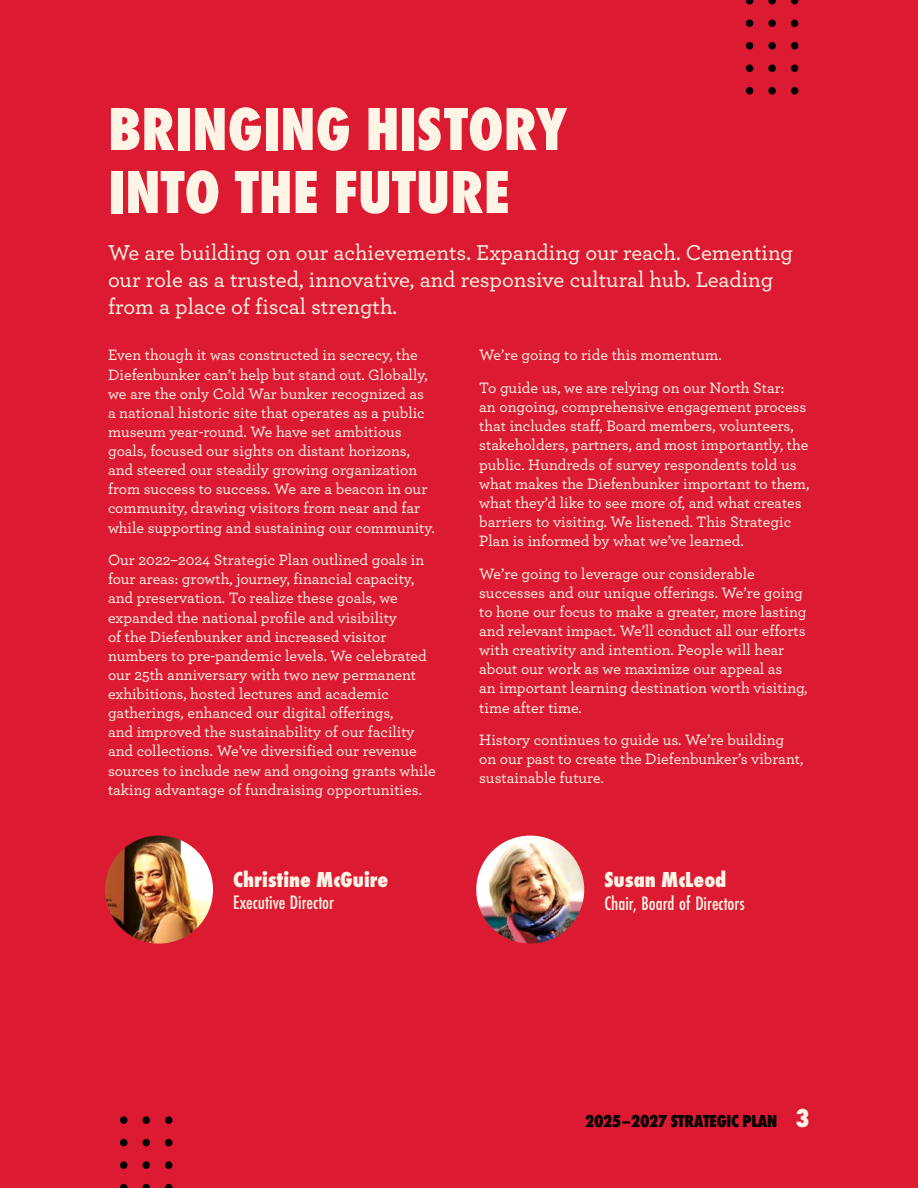
<style>
.page{position:relative;width:918px;height:1188px;background:#fff}
.page>*{position:absolute;margin:0;border:0;box-sizing:border-box;transform-origin:0 0}
.H2_-_Red{font:800 63px/63px "Futura PT Cond";color:#fff5e6}
.P_-_Body_-_Intro_Paragraph{font:500 22.5px/27px "Archer Pro";color:#fff5e6}
.t1{font:800 22.5px "Futura PT Cond";color:#fff5e6}
.t2{font:500 20.25px "Futura PT Cond";color:#fff5e6}
.t3{font:800 18px "Futura PT Cond";letter-spacing:-.015em;color:#000}
.P_-_Body_Text{font:500 15.75px/19.2px "Archer Pro";color:#fff5e6}
.s1{font-size:27px;color:#fff5e6}
</style>
<div class="page">
<div style="left:0;top:0;width:574px;height:1188px;background:#dc1a32"></div>
<div style="left:439px;top:0;width:479px;height:1188px;background:#dc1a32"></div>
<svg style="left:746px;top:0;width:7px;height:4px"></svg>
<svg style="left:768px;top:0;width:8px;height:4px"></svg>
<svg style="left:791px;top:0;width:7px;height:4px"></svg>
<div style="left:746px;top:20px;width:7px;height:7px;background:#000;border-radius:50%"></div>
<div style="left:768px;top:20px;width:8px;height:7px;background:#000;border-radius:50%"></div>
<div style="left:791px;top:20px;width:7px;height:7px;background:#000;border-radius:50%"></div>
<div style="left:746px;top:42px;width:7px;height:8px;background:#000;border-radius:50%"></div>
<div style="left:768px;top:42px;width:8px;height:8px;background:#000;border-radius:50%"></div>
<div style="left:791px;top:42px;width:7px;height:8px;background:#000;border-radius:50%"></div>
<div style="left:746px;top:64px;width:7px;height:8px;background:#000;border-radius:50%"></div>
<div style="left:768px;top:64px;width:8px;height:8px;background:#000;border-radius:50%"></div>
<div style="left:791px;top:64px;width:7px;height:8px;background:#000;border-radius:50%"></div>
<div style="left:746px;top:87px;width:7px;height:7px;background:#000;border-radius:50%"></div>
<div style="left:768px;top:87px;width:8px;height:7px;background:#000;border-radius:50%"></div>
<div style="left:791px;top:87px;width:7px;height:7px;background:#000;border-radius:50%"></div>
<img style="left:105px;top:836px;width:108px;height:108px;border-radius:54px">
<img style="left:476px;top:836px;width:108px;height:108px;border-radius:54px">
<div style="left:120px;top:1116px;width:8px;height:8px;background:#000;border-radius:50%"></div>
<div style="left:142px;top:1116px;width:8px;height:8px;background:#000;border-radius:50%"></div>
<div style="left:165px;top:1116px;width:7px;height:8px;background:#000;border-radius:50%"></div>
<div style="left:120px;top:1139px;width:8px;height:7px;background:#000;border-radius:50%"></div>
<div style="left:142px;top:1139px;width:8px;height:7px;background:#000;border-radius:50%"></div>
<div style="left:165px;top:1139px;width:7px;height:7px;background:#000;border-radius:50%"></div>
<div style="left:120px;top:1161px;width:8px;height:8px;background:#000;border-radius:50%"></div>
<div style="left:142px;top:1161px;width:8px;height:8px;background:#000;border-radius:50%"></div>
<div style="left:165px;top:1161px;width:7px;height:8px;background:#000;border-radius:50%"></div>
<svg style="left:120px;top:1184px;width:8px;height:4px"></svg>
<svg style="left:142px;top:1184px;width:8px;height:4px"></svg>
<svg style="left:165px;top:1184px;width:7px;height:4px"></svg>
<p class="H2_-_Red" style="left:108px;top:97px;width:461px">BRINGING HISTORY<br>INTO THE FUTURE</p>
<p class="P_-_Body_-_Intro_Paragraph" style="left:108px;top:238px;width:687px">We are building on our achievements. Expanding our reach. Cementing our role as a trusted, innovative, and responsive cultural hub. Leading from a place of fiscal strength.</p>
<p class="P_-_Body_Text" style="left:108px;top:345px;width:328px">Even though it was constructed in secrecy, the Diefenbunker can’t help but stand out. Globally, we are the only Cold War bunker recognized as a national historic site that operates as a public museum year-round. We have set ambitious goals, focused our sights on distant horizons, and steered our steadily growing organization from success to success. We are a beacon in our community, drawing visitors from near and far while supporting and sustaining our community.</p>
<p class="P_-_Body_Text" style="left:108px;top:549px;width:329px">Our 2022–2024 Strategic Plan outlined goals in four areas: growth, journey, financial capacity, and preservation. To realize these goals, we expanded the national profile and visibility<br>of the Diefenbunker and increased visitor numbers to pre-pandemic levels. We celebrated our 25th anniversary with two new permanent exhibitions, hosted lectures and academic gatherings, enhanced our digital offerings,<br>and improved the sustainability of our facility and collections. We’ve diversified our revenue sources to include new and ongoing grants while taking advantage of fundraising opportunities.</p>
<p class="P_-_Body_Text" style="left:479px;top:345px;width:244px">We’re going to ride this momentum.</p>
<p class="P_-_Body_Text" style="left:479px;top:377px;width:332px">To guide us, we are relying on our North Star:<br>an ongoing, comprehensive engagement process that includes staff, Board members, volunteers, stakeholders, partners, and most importantly, the public. Hundreds of survey respondents told us what makes the Diefenbunker important to them, what they’d like to see more of, and what creates barriers to visiting. We listened. This Strategic Plan is informed by what we’ve learned.</p>
<p class="P_-_Body_Text" style="left:479px;top:563px;width:330px">We’re going to leverage our considerable successes and our unique offerings. We’re going to hone our focus to make a greater, more lasting and relevant impact. We’ll conduct all our efforts with creativity and intention. People will hear about our work as we maximize our appeal as<br>an important learning destination worth visiting, time after time.</p>
<p class="P_-_Body_Text" style="left:479px;top:729px;width:326px">History continues to guide us. We’re building on our past to create the Diefenbunker’s vibrant, sustainable future.</p>
<p class="t1" style="left:233px;top:866px;width:157px">Christine McGuire</p>
<p class="t2" style="left:233px;top:891px;width:102px">Executive Director</p>
<p class="t1" style="left:604px;top:867px;width:123px">Susan McLeod</p>
<p class="t2" style="left:604px;top:891px;width:142px">Chair, Board of Directors</p>
<p class="t3" style="left:585px;top:1111px;width:227px">2025–2027 STRATEGIC PLAN <span class="s1">3</span></p>
</div>
